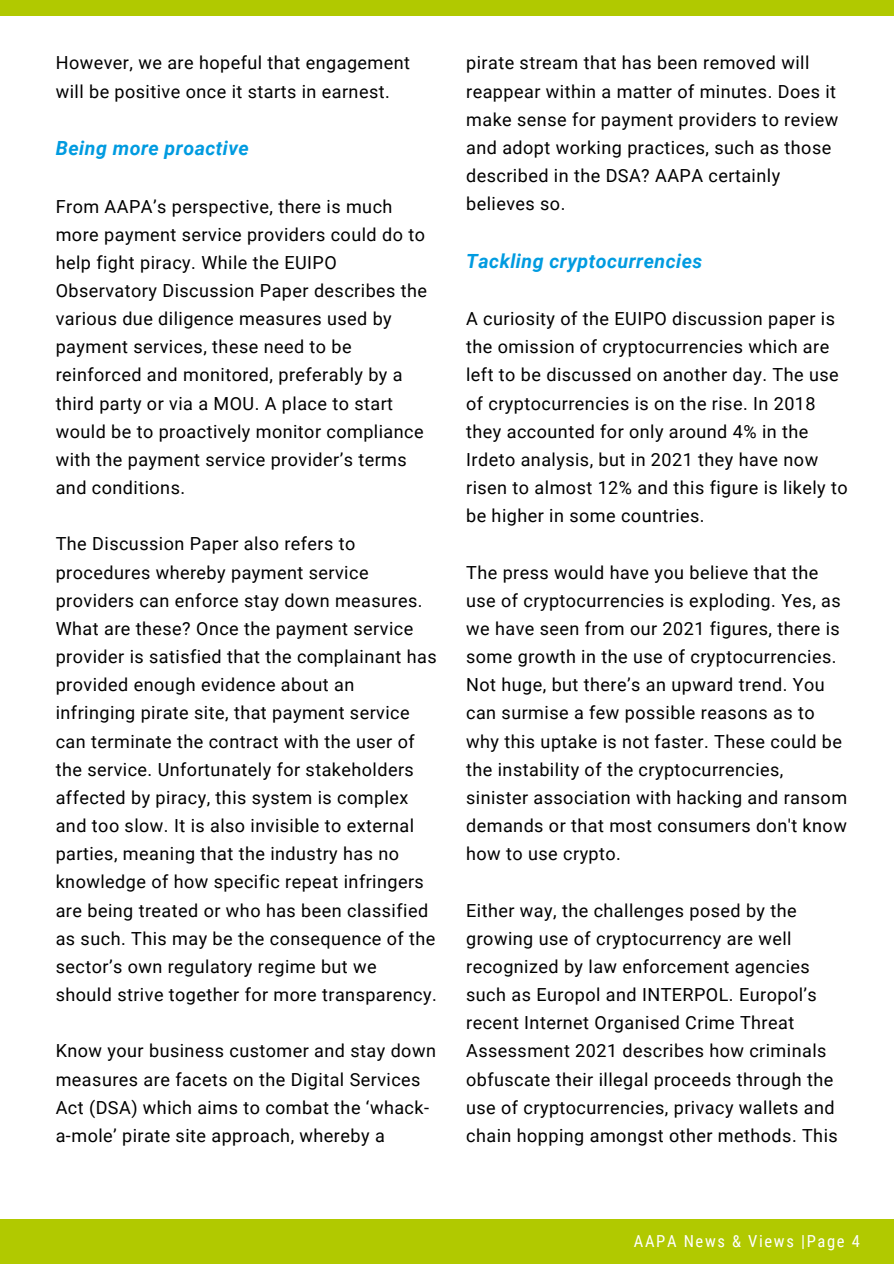
<style>
.page{position:relative;width:894px;height:1264px;background:#fff}
.page>*{position:absolute;margin:0;border:0;box-sizing:border-box;transform-origin:0 0}
.t1{font:italic 700 19.5px "Roboto";letter-spacing:.025em;color:#009be0}
.t2{font:18px/28.2px "Roboto";letter-spacing:.025em;color:#000}
.t3{font:16.5px "Roboto Condensed";letter-spacing:.1em;color:#fff}
</style>
<div class="page">
<div style="left:0;top:1218px;width:893px;height:45px;background:#b1c900"></div>
<div style="left:0;top:0;width:893px;height:16px;background:#b1c900"></div>
<p class="t2" style="left:56px;top:49px;width:356px">However, we are hopeful that engagement will be positive once it starts in earnest.</p>
<p class="t1" style="left:56px;top:137px;width:195px">Being more proactive</p>
<p class="t2" style="left:56px;top:192px;width:373px">From AAPA’s perspective, there is much more payment service providers could do to help fight piracy. While the EUIPO Observatory Discussion Paper describes the various due diligence measures used by payment services, these need to be reinforced and monitored, preferably by a third party or via a MOU. A place to start would be to proactively monitor compliance with the payment service provider’s terms and conditions.</p>
<p class="t2" style="left:56px;top:530px;width:382px">The Discussion Paper also refers to procedures whereby payment service providers can enforce stay down measures.<br>What are these? Once the payment service provider is satisfied that the complainant has provided enough evidence about an infringing pirate site, that payment service can terminate the contract with the user of the service. Unfortunately for stakeholders affected by piracy, this system is complex and too slow. It is also invisible to external parties, meaning that the industry has no knowledge of how specific repeat infringers are being treated or who has been classified as such. This may be the consequence of the sector’s own regulatory regime but we should strive together for more transparency.</p>
<p class="t2" style="left:56px;top:1037px;width:381px">Know your business customer and stay down measures are facets on the Digital Services Act (DSA) which aims to combat the ‘whack&shy;a-mole’ pirate site approach, whereby a</p>
<p class="t2" style="left:466px;top:49px;width:373px">pirate stream that has been removed will reappear within a matter of minutes. Does it make sense for payment providers to review and adopt working practices, such as those described in the DSA? AAPA certainly believes so.</p>
<p class="t1" style="left:466px;top:250px;width:238px">Tackling cryptocurrencies</p>
<p class="t2" style="left:466px;top:305px;width:383px">A curiosity of the EUIPO discussion paper is the omission of cryptocurrencies which are left to be discussed on another day. The use of cryptocurrencies is on the rise. In 2018 they accounted for only around 4% in the Irdeto analysis, but in 2021 they have now risen to almost 12% and this figure is likely to be higher in some countries.</p>
<p class="t2" style="left:466px;top:558px;width:382px">The press would have you believe that the use of cryptocurrencies is exploding. Yes, as we have seen from our 2021 figures, there is some growth in the use of cryptocurrencies.<br>Not huge, but there’s an upward trend. You can surmise a few possible reasons as to why this uptake is not faster. These could be the instability of the cryptocurrencies, sinister association with hacking and ransom demands or that most consumers don't know how to use crypto.</p>
<p class="t2" style="left:466px;top:896px;width:373px">Either way, the challenges posed by the growing use of cryptocurrency are well recognized by law enforcement agencies such as Europol and INTERPOL. Europol’s recent Internet Organised Crime Threat Assessment 2021 describes how criminals obfuscate their illegal proceeds through the use of cryptocurrencies, privacy wallets and chain hopping amongst other methods. This</p>
<p class="t3" style="left:633px;top:1231px;width:227px">AAPA News &amp; Views |Page 4</p>
</div>
